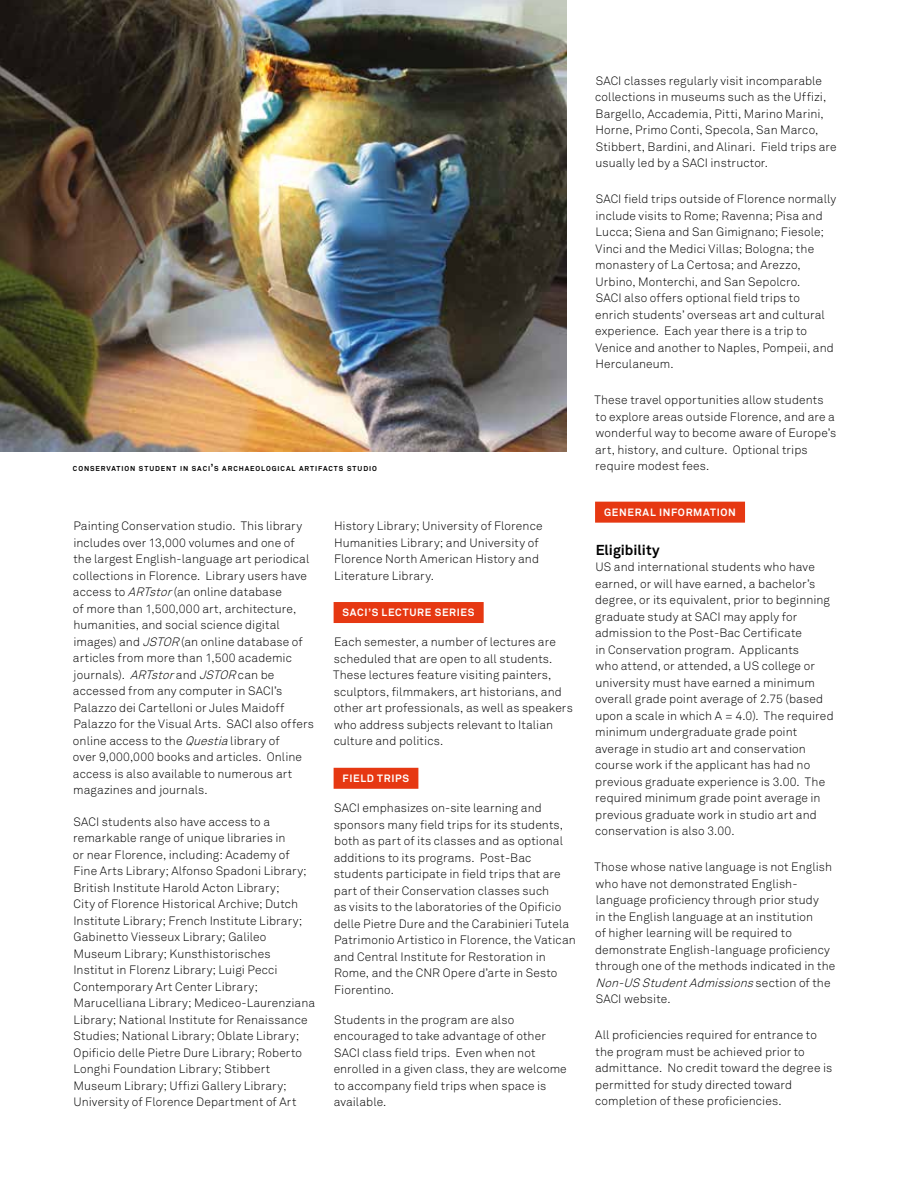
<style>
.page{position:relative;width:918px;height:1188px;background:#fff}
.page>*{position:absolute;margin:0;border:0;box-sizing:border-box;transform-origin:0 0}
.t1{font:700 14.25px "Akkurat";color:#000}
.t2{font:300 12px/16.5px "Akkurat";letter-spacing:.01em;color:#000}
.t3{font:700 10.5px "Akkurat";letter-spacing:.065em;color:#fff}
.t4{font:700 7.05px "Akkurat";letter-spacing:.13em;color:#000}
.s1{font-size:10.2px}
.s2{font-style:italic}
</style>
<div class="page">
<div style="left:334px;top:602px;width:150px;height:21px;background:#e63812"></div>
<div style="left:334px;top:768px;width:84px;height:21px;background:#e63812"></div>
<div style="left:595px;top:502px;width:150px;height:21px;background:#e63812"></div>
<img style="left:0;top:0;width:567px;height:452px">
<p class="t4" style="left:73px;top:464px;width:305px">CONSERVATION STUDENT IN SACI<span class="s1">’</span>S ARCHAEOLOGICAL ARTIFACTS STUDIO</p>
<p class="t2" style="left:73px;top:518px;width:242px">Painting Conservation studio. This library includes over 13,000 volumes and one of the largest English-language art periodical collections in Florence. Library users have access to <span class="s2">ARTstor</span>(an online database<br>of more than 1,500,000 art, architecture, humanities, and social science digital images) and <span class="s2">JSTOR</span> (an online database of articles from more than 1,500 academic journals). <span class="s2">ARTstor</span>and <span class="s2">JSTOR</span> can be accessed from any computer in SACI’s Palazzo dei Cartelloni or Jules Maidoff Palazzo for the Visual Arts. SACI also offers online access to the <span class="s2">Questia</span>library of<br>over 9,000,000 books and articles. Online access is also available to numerous art magazines and journals.</p>
<p class="t2" style="left:73px;top:813px;width:244px">SACI students also have access to a remarkable range of unique libraries in<br>or near Florence, including: Academy of Fine Arts Library; Alfonso Spadoni Library; British Institute Harold Acton Library;<br>City of Florence Historical Archive; Dutch Institute Library; French Institute Library; Gabinetto Viesseux Library; Galileo Museum Library; Kunsthistorisches<br>Institut in Florenz Library; Luigi Pecci Contemporary Art Center Library; Marucelliana Library; Mediceo-Laurenziana Library; National Institute for Renaissance Studies; National Library; Oblate Library; Opificio delle Pietre Dure Library; Roberto Longhi Foundation Library; Stibbert Museum Library; Uffizi Gallery Library; University of Florence Department of Art</p>
<p class="t2" style="left:334px;top:518px;width:210px">History Library; University of Florence Humanities Library; and University of Florence North American History and Literature Library.</p>
<p class="t3" style="left:343px;top:606px;width:133px">SACI’S LECTURE SERIES</p>
<p class="t2" style="left:333px;top:634px;width:241px">Each semester, a number of lectures are scheduled that are open to all students.<br>These lectures feature visiting painters, sculptors, filmmakers, art historians, and other art professionals, as well as speakers who address subjects relevant to Italian culture and politics.</p>
<p class="t3" style="left:343px;top:772px;width:68px">FIELD TRIPS</p>
<p class="t2" style="left:334px;top:800px;width:244px">SACI emphasizes on-site learning and sponsors many field trips for its students, both as part of its classes and as optional additions to its programs. Post-Bac students participate in field trips that are part of their Conservation classes such<br>as visits to the laboratories of the Opificio delle Pietre Dure and the Carabinieri Tutela Patrimonio Artistico in Florence, the Vatican and Central Institute for Restoration in Rome, and the CNR Opere d’arte in Sesto Fiorentino.</p>
<p class="t2" style="left:334px;top:1011px;width:235px">Students in the program are also encouraged to take advantage of other SACI class field trips. Even when not enrolled in a given class, they are welcome to accompany field trips when space is available.</p>
<p class="t2" style="left:595px;top:72px;width:243px">SACI classes regularly visit incomparable collections in museums such as the Uffizi, Bargello, Accademia, Pitti, Marino Marini, Horne, Primo Conti, Specola, San Marco, Stibbert, Bardini, and Alinari. Field trips are usually led by a SACI instructor.</p>
<p class="t2" style="left:595px;top:191px;width:243px">SACI field trips outside of Florence normally include visits to Rome; Ravenna; Pisa and Lucca; Siena and San Gimignano; Fiesole; Vinci and the Medici Villas; Bologna; the monastery of La Certosa; and Arezzo, Urbino, Monterchi, and San Sepolcro.<br>SACI also offers optional field trips to enrich students’ overseas art and cultural experience. Each year there is a trip to Venice and another to Naples, Pompeii, and Herculaneum.</p>
<p class="t2" style="left:595px;top:392px;width:243px">These travel opportunities allow students to explore areas outside Florence, and are a wonderful way to become aware of Europe’s art, history, and culture. Optional trips require modest fees.</p>
<p class="t3" style="left:604px;top:506px;width:133px">GENERAL INFORMATION</p>
<p class="t1" style="left:596px;top:541px;width:66px">Eligibility</p>
<p class="t2" style="left:595px;top:559px;width:240px">US and international students who have earned, or will have earned, a bachelor’s degree, or its equivalent, prior to beginning graduate study at SACI may apply for admission to the Post-Bac Certificate<br>in Conservation program. Applicants<br>who attend, or attended, a US college or university must have earned a minimum overall grade point average of 2.75 (based upon a scale in which A = 4.0). The required minimum undergraduate grade point average in studio art and conservation course work if the applicant has had no previous graduate experience is 3.00. The required minimum grade point average in previous graduate work in studio art and conservation is also 3.00.</p>
<p class="t2" style="left:595px;top:859px;width:242px">Those whose native language is not English who have not demonstrated English&shy;language proficiency through prior study<br>in the English language at an institution<br>of higher learning will be required to demonstrate English-language proficiency through one of the methods indicated in the <span class="s2">Non-US StudentAdmissions</span>s e c t i o n o f t h e SACI website.</p>
<p class="t2" style="left:595px;top:1027px;width:239px">All proficiencies required for entrance to the program must be achieved prior to admittance. No credit toward the degree is permitted for study directed toward completion of these proficiencies.</p>
</div>
